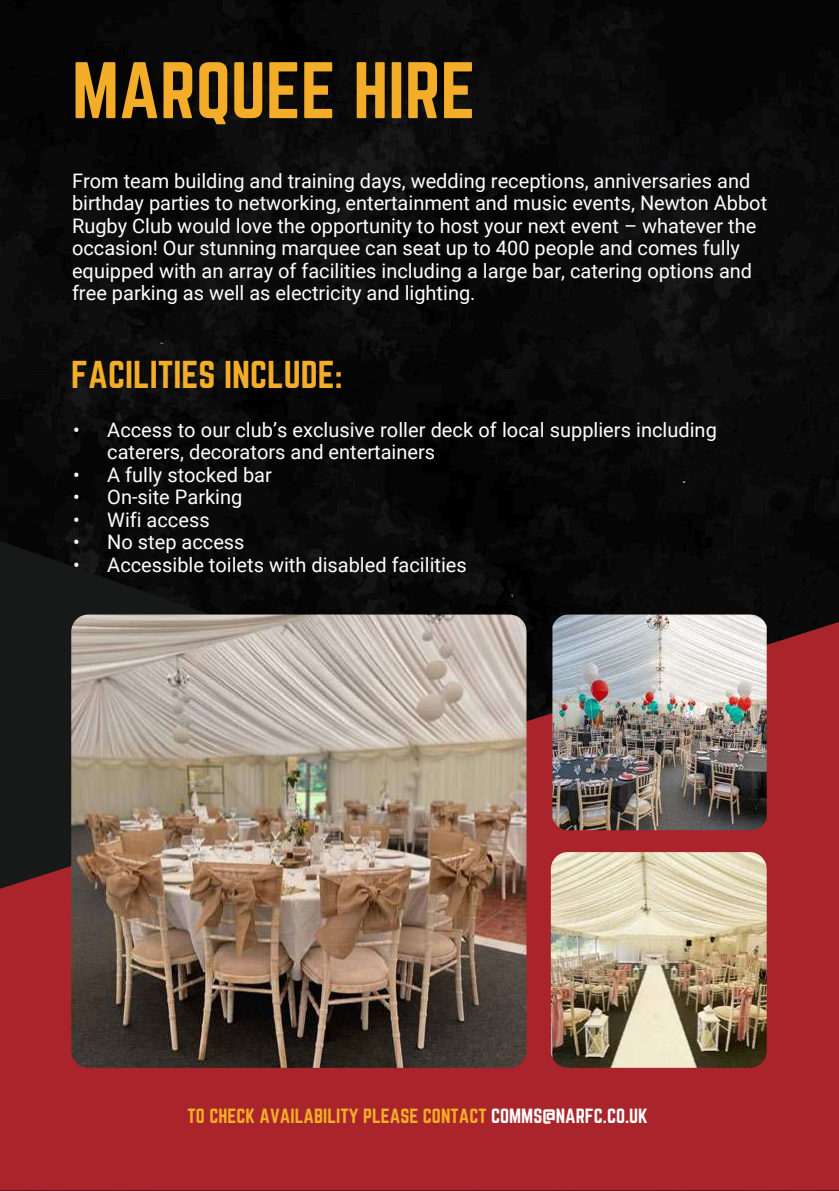
<style>
.page{position:relative;width:839px;height:1191px;background:#fff}
.page>*{position:absolute;margin:0;border:0;box-sizing:border-box;transform-origin:0 0}
.t1{font:70px "Norwester";color:#f3ad28}
.t2{font:34px "Norwester";color:#f3ad28}
.t3{font:20px/22.4px "Roboto";color:#fff}
.t4{font:18px "Norwester";color:#f3ad28}
.s1{color:#fff}
</style>
<div class="page">
<img style="left:0;top:0;width:838px;height:622px">
<svg style="left:0;top:541px;width:283px;height:81px;background:#0f0f0f"></svg>
<svg style="left:0;top:622px;width:838px;height:569px;background:#972328"></svg>
<img style="left:71px;top:615px;width:455px;height:453px;border-radius:17px">
<img style="left:552px;top:615px;width:214px;height:215px">
<img style="left:551px;top:852px;width:215px;height:216px;border-radius:17px">
<h2 class="t1" style="left:72px;top:48px;width:405px">MARQUEE HIRE</h2>
<p class="t3" style="left:72px;top:170px;width:696px">From team building and training days, wedding receptions, anniversaries and birthday parties to networking, entertainment and music events, Newton Abbot Rugby Club would love the opportunity to host your next event – whatever the occasion! Our stunning marquee can seat up to 400 people and comes fully equipped with an array of facilities including a large bar, catering options and free parking as well as electricity and lighting.</p>
<p class="t2" style="left:71px;top:354px;width:273px">FACILITIES INCLUDE:</p>
<p class="t3" style="left:73px;top:418px;width:8px">•</p>
<p class="t3" style="left:73px;top:463px;width:8px;text-align:justify">• • • • •</p>
<h3 class="t3" style="left:107px;top:418px;width:611px">Access to our club’s exclusive roller deck of local suppliers including caterers, decorators and entertainers<br>A fully stocked bar<br>On-site Parking<br>Wifi access<br>No step access<br>Accessible toilets with disabled facilities</h3>
<p class="t4" style="left:188px;top:1105px;width:462px">TO CHECK AVAILABILITY PLEASE CONTACT <span class="s1">COMMS@NARFC.CO.UK</span></p>
</div>
